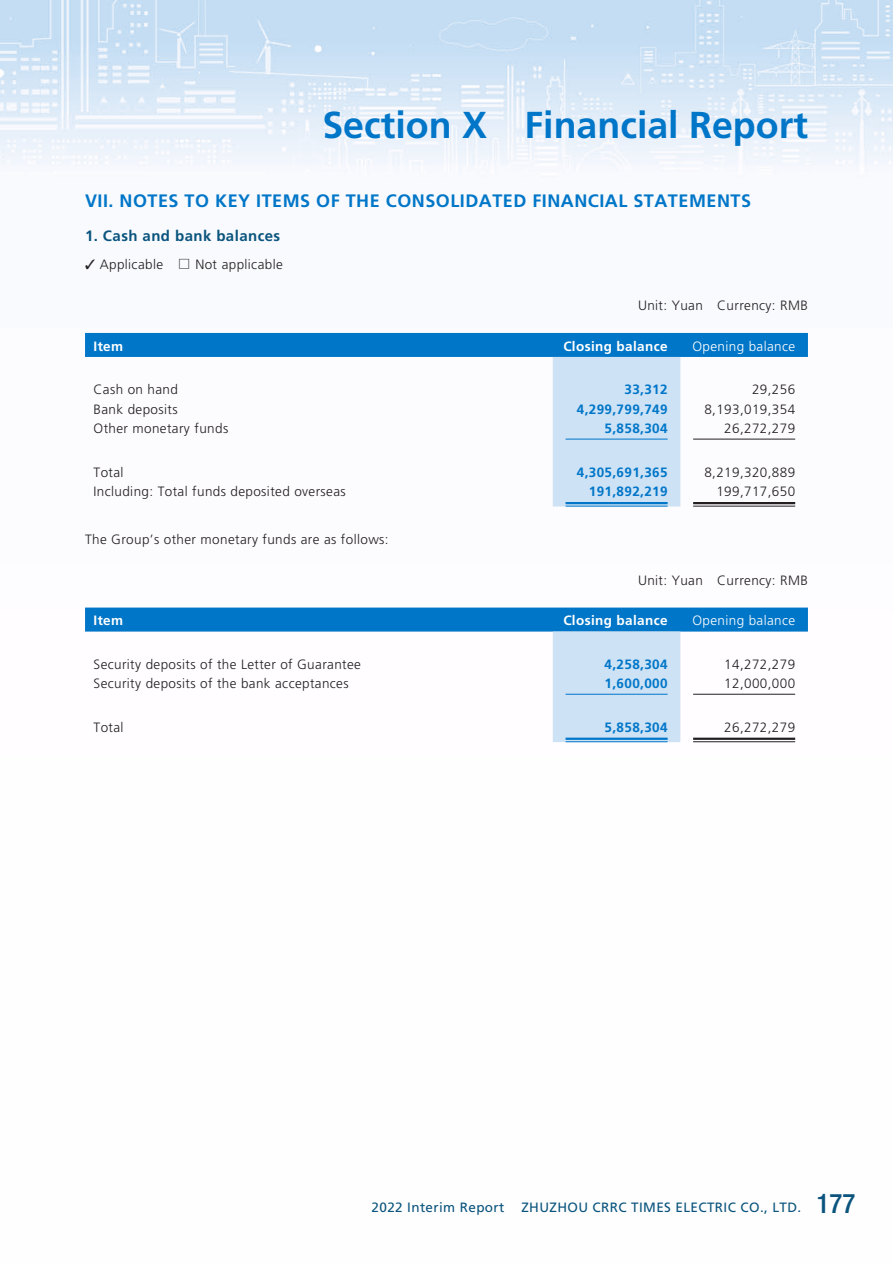
<style>
.page{position:relative;width:893px;height:1263px;background:#fff}
.page>*{position:absolute;margin:0;border:0;box-sizing:border-box;transform-origin:0 0}
.t1{font:700 37.5px "Frutiger LT Std";color:#0076c8}
._01_Heading_1{font:700 18px "Frutiger LT Std";letter-spacing:.03em;color:#0076c8}
._02_Heading_2{font:700 15px "Frutiger LT Std";letter-spacing:.03em;color:#0a547d}
._50_Table_Body{font:300 13.5px "Frutiger LT Std";letter-spacing:.03em;color:#231f20}
._00_Body_text{font:300 13.5px "Frutiger LT Std";letter-spacing:.03em;color:#231f20}
._50_Table_Body-2{font:700 13.5px "Frutiger LT Std";letter-spacing:.03em;color:#0076c8}
.t2{font:13.5px "Frutiger LT Std";letter-spacing:.03em;color:#0a547d}
._50_Table_Body-3{font:700 13.5px "Frutiger LT Std";letter-spacing:.03em;color:#fff}
._50_Table_Body-4{font:300 13.5px "Frutiger LT Std";letter-spacing:.03em;color:#fff}
.s1{font-family:"M Hei HK"}
.s2{font-family:"Helvetica Neue LT Std";font-weight:500;font-stretch:condensed;font-size:27px}
</style>
<div class="page">
<img style="left:0;top:0;width:893px;height:743px">
<svg style="left:85px;top:333px;width:723px;height:173px"></svg>
<hr style="left:566px;top:439px;width:102px;height:1px;background:#0076c8">
<hr style="left:693px;top:439px;width:102px;height:1px;background:#231f20">
<hr style="left:566px;top:502px;width:102px;height:2px;background:#0076c8">
<hr style="left:566px;top:506px;width:102px;height:1px;background:#0076c8">
<hr style="left:693px;top:502px;width:102px;height:2px;background:#231f20">
<hr style="left:693px;top:506px;width:102px;height:1px;background:#231f20">
<svg style="left:85px;top:608px;width:723px;height:134px"></svg>
<hr style="left:566px;top:694px;width:102px;height:1px;background:#0076c8">
<hr style="left:693px;top:694px;width:102px;height:1px;background:#231f20">
<hr style="left:566px;top:738px;width:102px;height:2px;background:#0076c8">
<hr style="left:566px;top:741px;width:102px;height:1px;background:#0076c8">
<hr style="left:693px;top:738px;width:102px;height:2px;background:#231f20">
<hr style="left:693px;top:741px;width:102px;height:1px;background:#231f20">
<h1 class="t1" style="left:322px;top:103px;width:487px">Section X Financial Report</h1>
<p class="_01_Heading_1" style="left:85px;top:191px;width:667px">VII. NOTES TO KEY ITEMS OF THE CONSOLIDATED FINANCIAL STATEMENTS</p>
<p class="_02_Heading_2" style="left:85px;top:227px;width:197px">1. Cash and bank balances</p>
<p class="_00_Body_text" style="left:85px;top:257px;width:199px">✓ Applicable <span class="s1">□</span> Not applicable</p>
<p class="_00_Body_text" style="left:638px;top:298px;width:171px">Unit: Yuan Currency: RMB</p>
<p class="_50_Table_Body-3" style="left:94px;top:338px;width:31px">Item</p>
<p class="_50_Table_Body-3" style="left:563px;top:338px;width:106px">Closing balance</p>
<p class="_50_Table_Body-4" style="left:692px;top:338px;width:104px">Opening balance</p>
<p class="_50_Table_Body" style="left:94px;top:382px;width:86px">Cash on hand</p>
<p class="_50_Table_Body-2" style="left:624px;top:382px;width:45px">33,312</p>
<p class="_50_Table_Body" style="left:752px;top:382px;width:45px">29,256</p>
<p class="_50_Table_Body" style="left:94px;top:401px;width:86px">Bank deposits</p>
<p class="_50_Table_Body-2" style="left:577px;top:401px;width:92px">4,299,799,749</p>
<p class="_50_Table_Body" style="left:704px;top:401px;width:92px">8,193,019,354</p>
<p class="_50_Table_Body" style="left:94px;top:421px;width:136px">Other monetary funds</p>
<p class="_50_Table_Body-2" style="left:605px;top:421px;width:65px">5,858,304</p>
<p class="_50_Table_Body" style="left:724px;top:421px;width:72px">26,272,279</p>
<p class="_50_Table_Body" style="left:94px;top:464px;width:32px">Total</p>
<p class="_50_Table_Body-2" style="left:577px;top:464px;width:92px">4,305,691,365</p>
<p class="_50_Table_Body" style="left:704px;top:464px;width:92px">8,219,320,889</p>
<p class="_50_Table_Body" style="left:94px;top:484px;width:254px">Including: Total funds deposited overseas</p>
<p class="_50_Table_Body-2" style="left:589px;top:484px;width:80px">191,892,219</p>
<p class="_50_Table_Body" style="left:716px;top:484px;width:80px">199,717,650</p>
<p class="_00_Body_text" style="left:85px;top:531px;width:305px">The Group’s other monetary funds are as follows:</p>
<p class="_00_Body_text" style="left:638px;top:572px;width:171px">Unit: Yuan Currency: RMB</p>
<p class="_50_Table_Body-3" style="left:94px;top:613px;width:31px">Item</p>
<p class="_50_Table_Body-3" style="left:563px;top:613px;width:106px">Closing balance</p>
<p class="_50_Table_Body-4" style="left:692px;top:613px;width:104px">Opening balance</p>
<p class="_50_Table_Body" style="left:94px;top:656px;width:269px">Security deposits of the Letter of Guarantee</p>
<p class="_50_Table_Body-2" style="left:605px;top:656px;width:65px">4,258,304</p>
<p class="_50_Table_Body" style="left:724px;top:656px;width:72px">14,272,279</p>
<p class="_50_Table_Body" style="left:94px;top:676px;width:257px">Security deposits of the bank acceptances</p>
<p class="_50_Table_Body-2" style="left:605px;top:676px;width:65px">1,600,000</p>
<p class="_50_Table_Body" style="left:724px;top:676px;width:72px">12,000,000</p>
<p class="_50_Table_Body" style="left:94px;top:720px;width:32px">Total</p>
<p class="_50_Table_Body-2" style="left:605px;top:719px;width:65px">5,858,304</p>
<p class="_50_Table_Body" style="left:724px;top:720px;width:72px">26,272,279</p>
<p class="t2" style="left:372px;top:1199px;width:134px">2022 Interim Report</p>
<p class="t2" style="left:521px;top:1199px;width:335px">ZHUZHOU CRRC TIMES ELECTRIC CO., LTD. <span class="s2">177</span></p>
</div>
